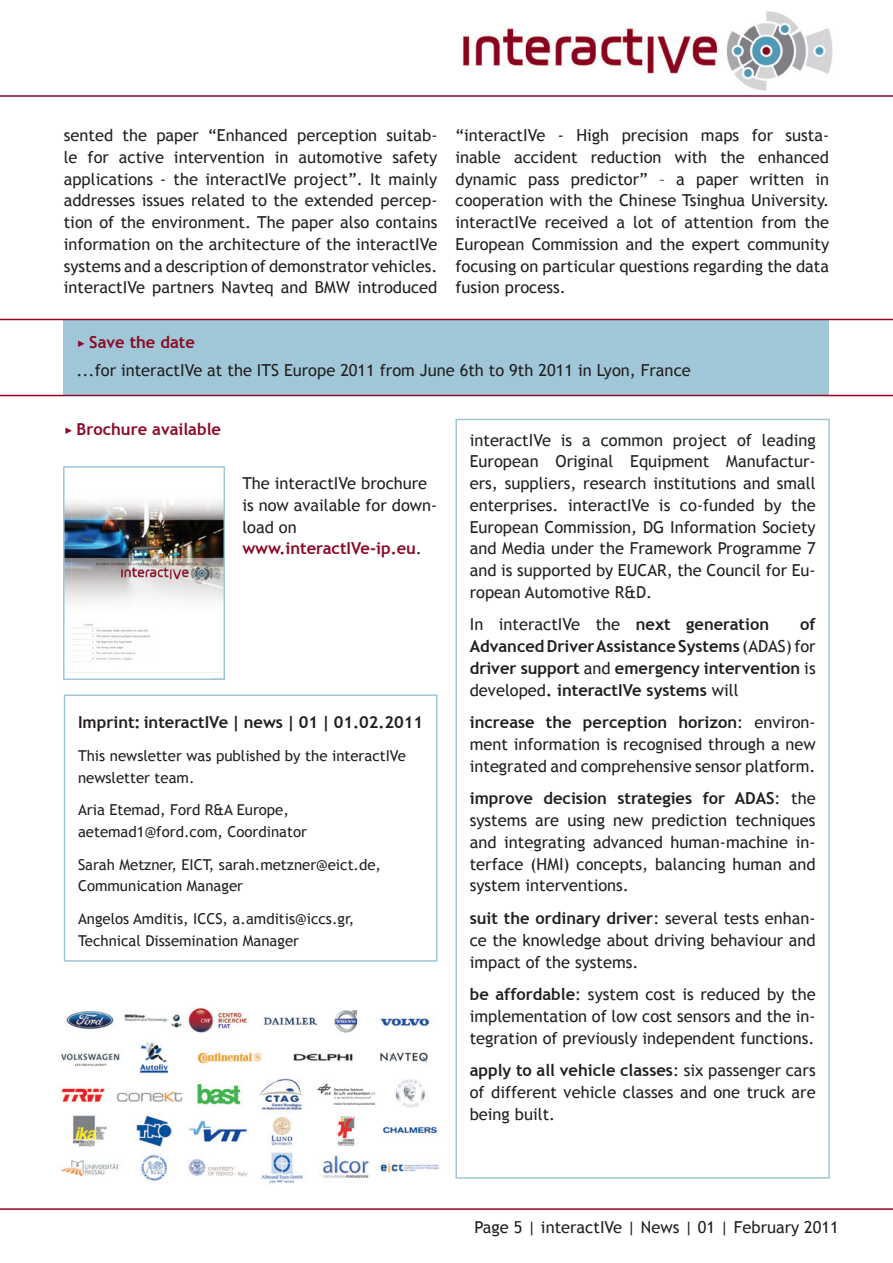
<style>
.page{position:relative;width:893px;height:1263px;background:#fff}
.page>*{position:absolute;margin:0;border:0;box-sizing:border-box;transform-origin:0 0}
.t1{font:16.5px/21.8px "Trebuchet MS";color:#231f20;text-align:justify}
.t2{font:700 16.5px/21.8px "Trebuchet MS";color:#231f20;text-align:justify}
.Inline_Head{font:700 16.5px "Trebuchet MS";color:#8c0825}
.t3{font:15px/21.8px "Trebuchet MS";color:#231f20}
.s1{font-family:"Menlo"}
.s2{font-weight:700;color:#8c0825}
.s3{font-weight:700}
.s4{font-weight:400}
</style>
<div class="page">
<img style="left:462px;top:11px;width:371px;height:80px">
<hr style="left:0;top:1208px;width:893px;height:2px;background:#8c0825">
<hr style="left:0;top:95px;width:893px;height:2px;background:#8c0825">
<img style="left:61px;top:1008px;width:379px;height:176px">
<div style="left:64px;top:320px;width:765px;height:75px;background:#9fc7d8"></div>
<hr style="left:0;top:319px;width:893px;height:1px;background:#8c0825">
<hr style="left:0;top:395px;width:893px;height:1px;background:#8c0825">
<img style="left:66px;top:501px;width:156px;height:172px">
<div style="left:63px;top:466px;width:162px;height:214px;border:2px solid #9fc7d8"></div>
<div style="left:455px;top:419px;width:375px;height:760px;border:2px solid #9fc7d8"></div>
<div style="left:64px;top:694px;width:373px;height:268px;border:2px solid #9fc7d8"></div>
<p class="t1" style="left:64px;top:125px;width:375px">sented the paper “Enhanced perception suitab&shy;le for active intervention in automotive safety applications - the interactIVe project”. It mainly addresses issues related to the extended percep&shy;tion of the environment. The paper also contains information on the architecture of the interactIVe systems and a description of demonstrator vehicles. interactIVe partners Navteq and BMW introduced</p>
<p class="Inline_Head" style="left:77px;top:331px;width:120px"><span class="s1">▸</span> Save the date</p>
<p class="t1" style="left:77px;top:359px;width:616px">...for interactIVe at the ITS Europe 2011 from June 6th to 9th 2011 in Lyon, France</p>
<p class="t1" style="left:455px;top:125px;width:375px">“interactIVe - High precision maps for susta&shy;inable accident reduction with the enhanced dynamic pass predictor” – a paper written in cooperation with the Chinese Tsinghua University. interactIVe received a lot of attention from the European Commission and the expert community focusing on particular questions regarding the data fusion process.</p>
<p class="Inline_Head" style="left:64px;top:418px;width:159px"><span class="s1">▸</span> Brochure available</p>
<p class="t1" style="left:242px;top:473px;width:196px;text-align:left">The interactIVe brochure is now available for down&shy;load on <span class="s2">www.interactIVe-ip.eu</span>.</p>
<p class="t2" style="left:78px;top:712px;width:347px">Imprint: interactIVe | news | 01 | 01.02.2011</p>
<p class="t3" style="left:78px;top:745px;width:329px">This newsletter was published by the interactIVe newsletter team.</p>
<p class="t3" style="left:78px;top:799px;width:230px">Aria Etemad, Ford R&amp;A Europe, aetemad1@ford.com, Coordinator</p>
<p class="t3" style="left:78px;top:854px;width:305px">Sarah Metzner, EICT, sarah.metzner@eict.de,<br>Communication Manager</p>
<p class="t3" style="left:78px;top:908px;width:278px">Angelos Amditis, ICCS, a.amditis@iccs.gr,<br>Technical Dissemination Manager</p>
<p class="t1" style="left:470px;top:429px;width:347px">interactIVe is a common project of leading European Original Equipment Manufactur&shy;ers, suppliers, research institutions and small enterprises. interactIVe is co-funded by the European Commission, DG Information Society and Media under the Framework Programme 7 and is supported by EUCAR, the Council for Eu&shy;ropean Automotive R&amp;D.</p>
<p class="t1" style="left:470px;top:614px;width:301px">In interactIVe the <span class="s3">next generation</span></p>
<p class="t2" style="left:470px;top:614px;width:347px;text-indent:330px">of Advanced Driver Assistance Systems <span class="s4">(ADAS) for </span>driver support <span class="s4">and</span> emergency intervention <span class="s4">is developed</span>. interactIVe systems <span class="s4">will</span></p>
<p class="t1" style="left:470px;top:712px;width:347px"><span class="s3">increase the perception horizon</span>: environ&shy;ment information is recognised through a new integrated and comprehensive sensor platform.</p>
<p class="t1" style="left:470px;top:788px;width:347px"><span class="s3">improve decision strategies for ADAS</span>: the systems are using new prediction techniques and integrating advanced human-machine in&shy;terface (HMI) concepts, balancing human and system interventions.</p>
<p class="t1" style="left:470px;top:908px;width:347px"><span class="s3">suit the ordinary driver</span>: several tests enhan&shy;ce the knowledge about driving behaviour and impact of the systems.</p>
<p class="t1" style="left:470px;top:984px;width:347px"><span class="s3">be affordable</span>: system cost is reduced by the implementation of low cost sensors and the in&shy;tegration of previously independent functions.</p>
<p class="t1" style="left:470px;top:1060px;width:347px"><span class="s3">apply to all vehicle classes</span>: six passenger cars of different vehicle classes and one truck are being built.</p>
<p class="t1" style="left:474px;top:1216px;width:366px">Page 5 | interactIVe | News | 01 | February 2011</p>
</div>
